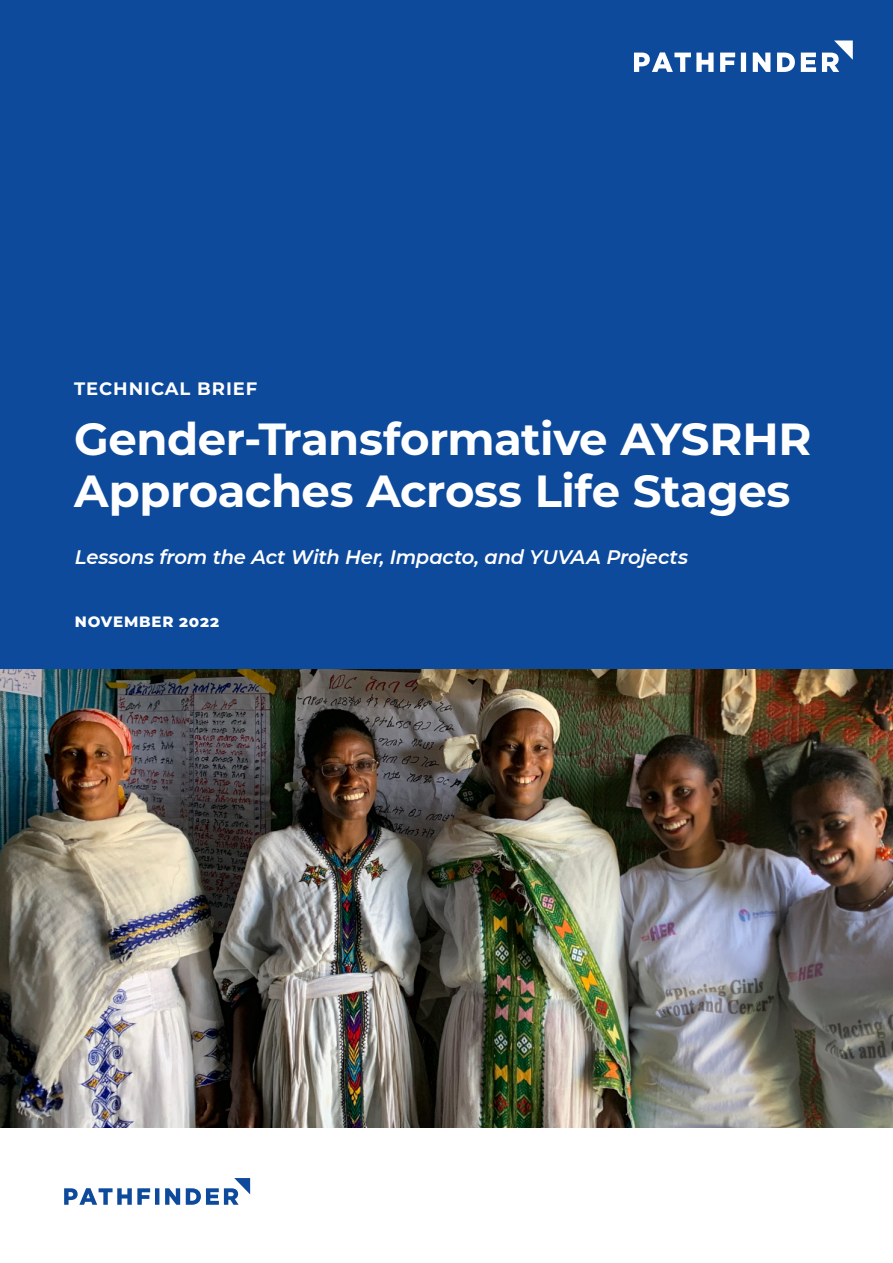
<style>
.page{position:relative;width:893px;height:1263px;background:#fff}
.page>*{position:absolute;margin:0;border:0;box-sizing:border-box;transform-origin:0 0}
.Cover_Alt__Pub_Type{font:700 45px/52.5px "Montserrat";letter-spacing:-.01em;color:#fff}
.Small_Lead_Paragraph{font:italic 600 19.5px "Montserrat";letter-spacing:-.01em;color:#fff}
.Cover_Alt__Pub_Type-2{font:700 18px "Montserrat";letter-spacing:.05em;color:#fff}
.Small_Lead_Paragraph-2{font:800 15px "Montserrat";letter-spacing:.055em;color:#fff}
</style>
<div class="page">
<img style="left:0;top:668px;width:893px;height:460px">
<div style="left:0;top:0;width:893px;height:668px;background:#0d4a9c"></div>
<svg style="left:64px;top:1178px;width:186px;height:27px"></svg>
<svg style="left:634px;top:41px;width:219px;height:31px"></svg>
<p class="Cover_Alt__Pub_Type-2" style="left:74px;top:376px;width:185px">TECHNICAL BRIEF</p>
<p class="Cover_Alt__Pub_Type" style="left:74px;top:410px;width:739px">Gender-Transformative AYSRHR<br>Approaches Across Life Stages</p>
<p class="Small_Lead_Paragraph" style="left:75px;top:543px;width:615px">Lessons from the Act With Her, Impacto, and YUVAA Projects</p>
<p class="Small_Lead_Paragraph-2" style="left:75px;top:610px;width:146px">NOVEMBER 2022</p>
</div>
